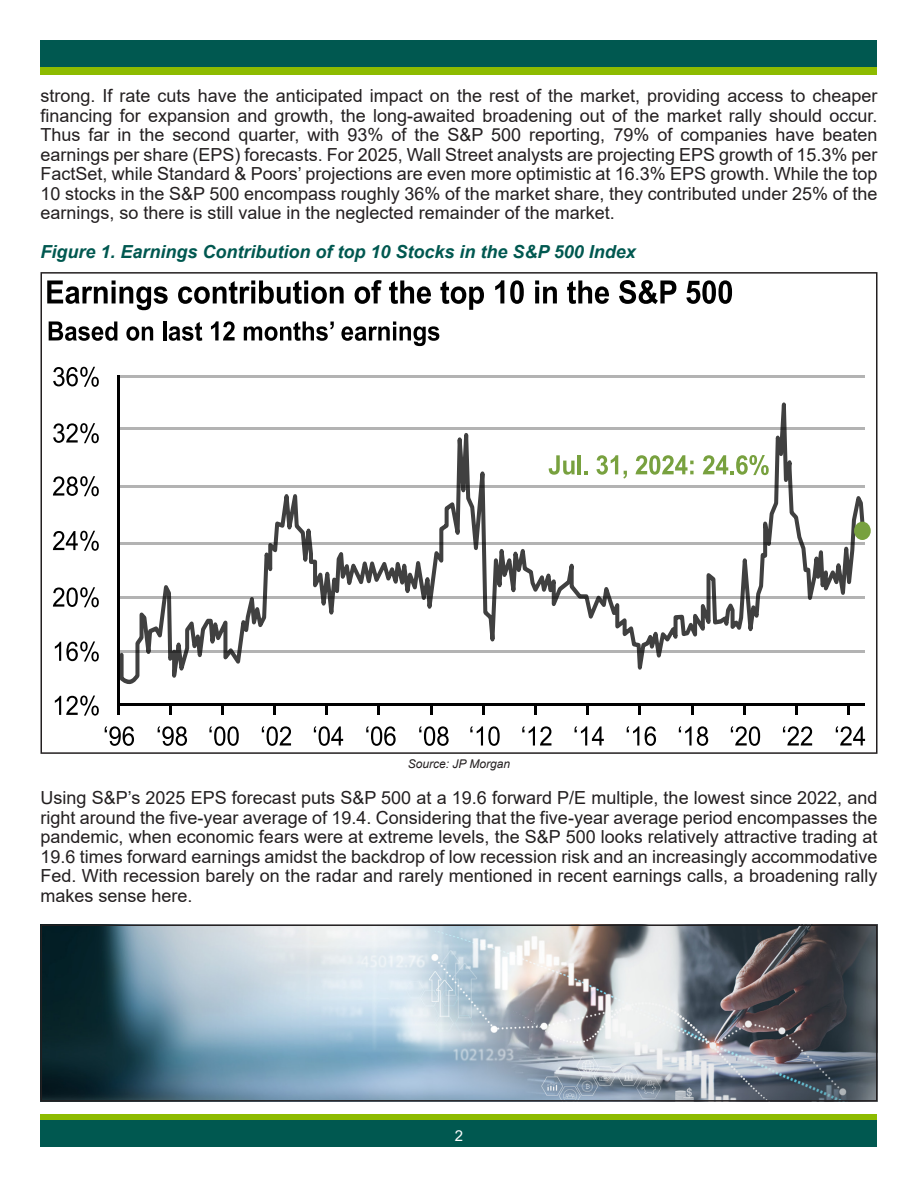
<style>
.page{position:relative;width:918px;height:1188px;background:#fff}
.page>*{position:absolute;margin:0;border:0;box-sizing:border-box;transform-origin:0 0}
.t1{font:18px/19.5px "Arial";color:#231f20;text-align:justify}
.t2{font:italic 700 18px "Arial";color:#005850}
.t3{font:15px "Arial";color:#fff}
.t4{font:italic 12px "Arial";color:#231f20}
</style>
<div class="page">
<div style="left:40px;top:1114px;width:838px;height:9px;background:#8dbb00"></div>
<div style="left:40px;top:1120px;width:838px;height:28px;background:#005850"></div>
<div style="left:40px;top:66px;width:838px;height:9px;background:#8dbb00"></div>
<div style="left:40px;top:40px;width:838px;height:27px;background:#005850"></div>
<svg style="left:47px;top:280px;width:121px;height:30px"></svg>
<svg style="left:178px;top:280px;width:166px;height:24px"></svg>
<svg style="left:355px;top:280px;width:27px;height:24px"></svg>
<svg style="left:389px;top:280px;width:42px;height:24px"></svg>
<svg style="left:440px;top:281px;width:44px;height:29px"></svg>
<svg style="left:495px;top:280px;width:9px;height:23px"></svg>
<svg style="left:510px;top:280px;width:14px;height:24px"></svg>
<svg style="left:535px;top:280px;width:22px;height:23px"></svg>
<svg style="left:567px;top:280px;width:42px;height:24px"></svg>
<svg style="left:619px;top:280px;width:57px;height:24px"></svg>
<svg style="left:686px;top:280px;width:46px;height:24px"></svg>
<svg style="left:49px;top:321px;width:68px;height:20px"></svg>
<svg style="left:126px;top:326px;width:27px;height:15px"></svg>
<hr style="left:163px;top:321px;width:3px;height:19px;background:#000">
<svg style="left:169px;top:322px;width:33px;height:19px"></svg>
<svg style="left:211px;top:321px;width:24px;height:19px"></svg>
<svg style="left:244px;top:321px;width:90px;height:20px"></svg>
<svg style="left:341px;top:321px;width:98px;height:25px"></svg>
<svg style="left:53px;top:367px;width:46px;height:20px"></svg>
<svg style="left:53px;top:423px;width:46px;height:20px"></svg>
<svg style="left:53px;top:476px;width:46px;height:20px"></svg>
<svg style="left:53px;top:531px;width:46px;height:20px"></svg>
<svg style="left:53px;top:587px;width:46px;height:20px"></svg>
<svg style="left:55px;top:641px;width:44px;height:21px"></svg>
<svg style="left:55px;top:696px;width:44px;height:20px"></svg>
<svg style="left:105px;top:726px;width:29px;height:20px"></svg>
<svg style="left:158px;top:726px;width:29px;height:20px"></svg>
<svg style="left:209px;top:726px;width:30px;height:20px"></svg>
<svg style="left:262px;top:726px;width:29px;height:20px"></svg>
<svg style="left:314px;top:726px;width:29px;height:20px"></svg>
<svg style="left:366px;top:726px;width:30px;height:20px"></svg>
<svg style="left:419px;top:726px;width:30px;height:20px"></svg>
<svg style="left:470px;top:726px;width:30px;height:20px"></svg>
<svg style="left:522px;top:726px;width:29px;height:20px"></svg>
<svg style="left:575px;top:726px;width:29px;height:20px"></svg>
<svg style="left:627px;top:726px;width:12px;height:20px"></svg>
<svg style="left:645px;top:726px;width:11px;height:20px"></svg>
<svg style="left:679px;top:726px;width:29px;height:20px"></svg>
<svg style="left:731px;top:726px;width:29px;height:20px"></svg>
<svg style="left:783px;top:726px;width:29px;height:20px"></svg>
<svg style="left:836px;top:726px;width:29px;height:20px"></svg>
<hr style="left:120px;top:376px;width:745px;height:2px;background:#000">
<hr style="left:118px;top:376px;width:2px;height:339px;background:#000">
<svg style="left:169px;top:706px;width:2px;height:9px"></svg>
<svg style="left:221px;top:706px;width:3px;height:9px"></svg>
<svg style="left:273px;top:706px;width:3px;height:9px"></svg>
<svg style="left:326px;top:706px;width:2px;height:9px"></svg>
<svg style="left:378px;top:706px;width:2px;height:9px"></svg>
<svg style="left:430px;top:706px;width:2px;height:9px"></svg>
<svg style="left:482px;top:706px;width:3px;height:9px"></svg>
<svg style="left:534px;top:706px;width:3px;height:9px"></svg>
<svg style="left:586px;top:706px;width:3px;height:9px"></svg>
<svg style="left:639px;top:706px;width:2px;height:9px"></svg>
<svg style="left:691px;top:706px;width:2px;height:9px"></svg>
<svg style="left:743px;top:706px;width:2px;height:9px"></svg>
<svg style="left:795px;top:706px;width:3px;height:9px"></svg>
<svg style="left:847px;top:706px;width:3px;height:9px"></svg>
<hr style="left:120px;top:703px;width:745px;height:3px;background:#000">
<svg style="left:120px;top:402px;width:745px;height:282px"></svg>
<div style="left:854px;top:522px;width:17px;height:18px;background:#78a13f;border-radius:50%"></div>
<img style="left:43px;top:927px;width:832px;height:172px">
<div style="left:40px;top:924px;width:838px;height:178px;border:2px solid #231f20"></div>
<p class="t1" style="left:40px;top:86px;width:839px">strong. If rate cuts have the anticipated impact on the rest of the market, providing access to cheaper financing for expansion and growth, the long-awaited broadening out of the market rally should occur.<br>Thus far in the second quarter, with 93% of the S&amp;P 500 reporting, 79% of companies have beaten earnings per share (EPS) forecasts. For 2025, Wall Street analysts are projecting EPS growth of 15.3% per FactSet, while Standard &amp; Poors’ projections are even more optimistic at 16.3% EPS growth. While the top 10 stocks in the S&amp;P 500 encompass roughly 36% of the market share, they contributed under 25% of the earnings, so there is still value in the neglected remainder of the market.</p>
<p class="t2" style="left:40px;top:240px;width:597px">Figure 1. Earnings Contribution of top 10 Stocks in the S&amp;P 500 Index</p>
<p class="t4" style="left:408px;top:756px;width:104px">Source: JP Morgan</p>
<p class="t1" style="left:40px;top:788px;width:839px">Using S&amp;P’s 2025 EPS forecast puts S&amp;P 500 at a 19.6 forward P/E multiple, the lowest since 2022, and right around the five-year average of 19.4. Considering that the five-year average period encompasses the pandemic, when economic fears were at extreme levels, the S&amp;P 500 looks relatively attractive trading at 19.6 times forward earnings amidst the backdrop of low recession risk and an increasingly accommodative Fed. With recession barely on the radar and rarely mentioned in recent earnings calls, a broadening rally makes sense here.</p>
<p class="t3" style="left:455px;top:1125px;width:10px">2</p>
</div>
